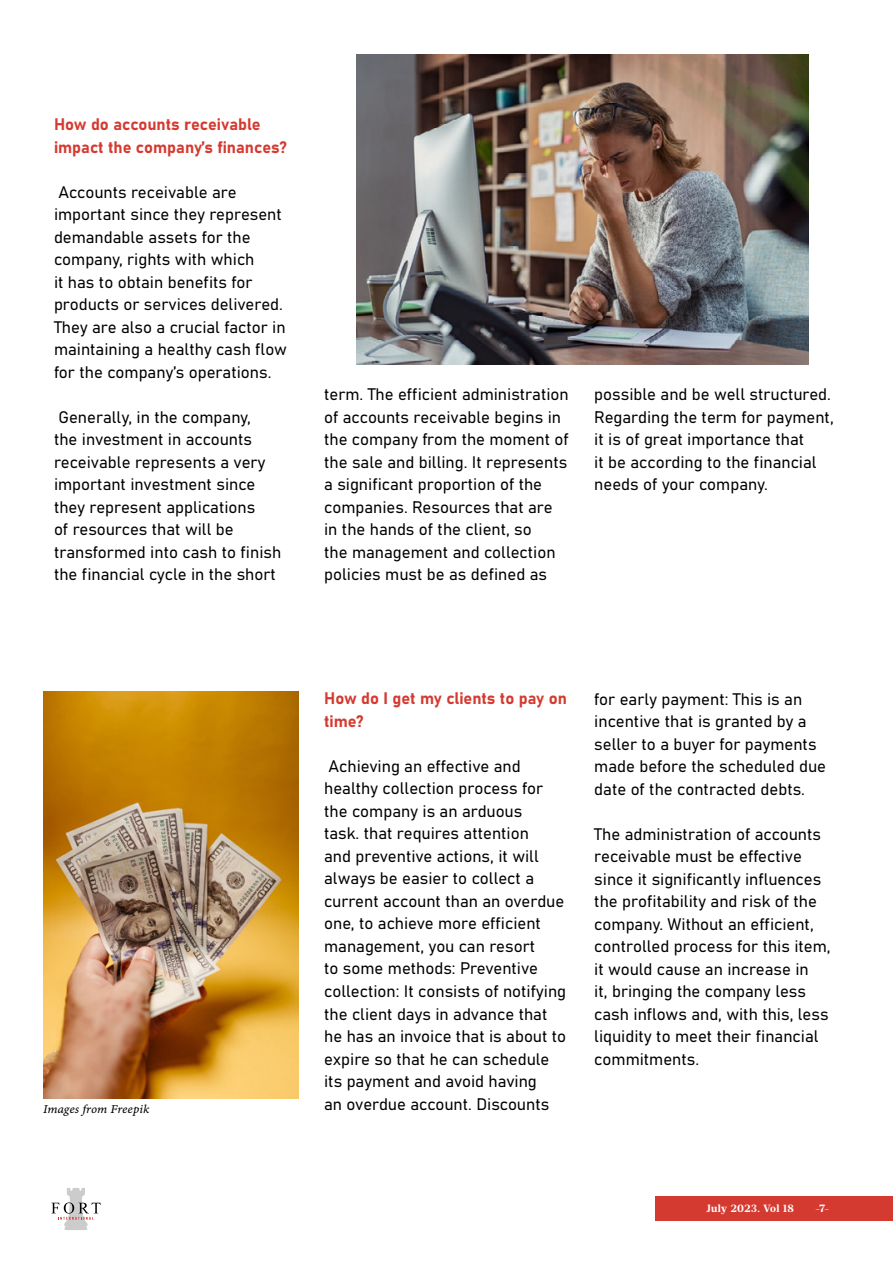
<style>
.page{position:relative;width:893px;height:1263px;background:#fff}
.page>*{position:absolute;margin:0;border:0;box-sizing:border-box;transform-origin:0 0}
.t1{font:16.5px/22.5px "Bahnschrift";color:#000}
.t2{font:16.5px/22.5px "Bahnschrift";color:#d43a30}
.t3{font:italic 12px "Minion Variable Concept";letter-spacing:.005em;color:#000}
.t4{font:700 10.5px "Prumo Text";letter-spacing:.04em;color:#fff}
</style>
<div class="page">
<div style="left:655px;top:1196px;width:238px;height:25px;background:#d43a30"></div>
<svg style="left:51px;top:1188px;width:50px;height:42px"></svg>
<img style="left:356px;top:54px;width:452px;height:310px">
<img style="left:43px;top:691px;width:256px;height:407px">
<p class="t2" style="left:54px;top:112px;width:234px">How do accounts receivable impact the company’s finances?</p>
<p class="t1" style="left:54px;top:179px;width:234px">Accounts receivable are important since they represent demandable assets for the company, rights with which<br>it has to obtain benefits for products or services delivered.<br>They are also a crucial factor in maintaining a healthy cash flow for the company’s operations.</p>
<p class="t1" style="left:54px;top:404px;width:229px">Generally, in the company,<br>the investment in accounts receivable represents a very important investment since they represent applications<br>of resources that will be transformed into cash to finish the financial cycle in the short</p>
<p class="t1" style="left:324px;top:382px;width:246px">term. The efficient administration of accounts receivable begins in the company from the moment of the sale and billing. It represents a significant proportion of the companies. Resources that are in the hands of the client, so<br>the management and collection policies must be as defined as</p>
<p class="t1" style="left:594px;top:382px;width:241px">possible and be well structured.<br>Regarding the term for payment, it is of great importance that<br>it be according to the financial needs of your company.</p>
<p class="t3" style="left:43px;top:1101px;width:107px">Images from Freepik</p>
<p class="t2" style="left:324px;top:686px;width:244px">How do I get my clients to pay on time?</p>
<p class="t1" style="left:324px;top:754px;width:244px">Achieving an effective and healthy collection process for the company is an arduous<br>task. that requires attention<br>and preventive actions, it will always be easier to collect a current account than an overdue one, to achieve more efficient management, you can resort<br>to some methods: Preventive collection: It consists of notifying the client days in advance that he has an invoice that is about to expire so that he can schedule its payment and avoid having<br>an overdue account. Discounts</p>
<p class="t1" style="left:594px;top:686px;width:233px">for early payment: This is an incentive that is granted by a seller to a buyer for payments made before the scheduled due date of the contracted debts.</p>
<p class="t1" style="left:594px;top:821px;width:238px">The administration of accounts receivable must be effective since it significantly influences the profitability and risk of the company. Without an efficient, controlled process for this item, it would cause an increase in<br>it, bringing the company less cash inflows and, with this, less liquidity to meet their financial commitments.</p>
<p class="t4" style="left:707px;top:1202px;width:89px">July 2023. Vol 18</p>
<p class="t4" style="left:815px;top:1202px;width:15px">-7-</p>
</div>
